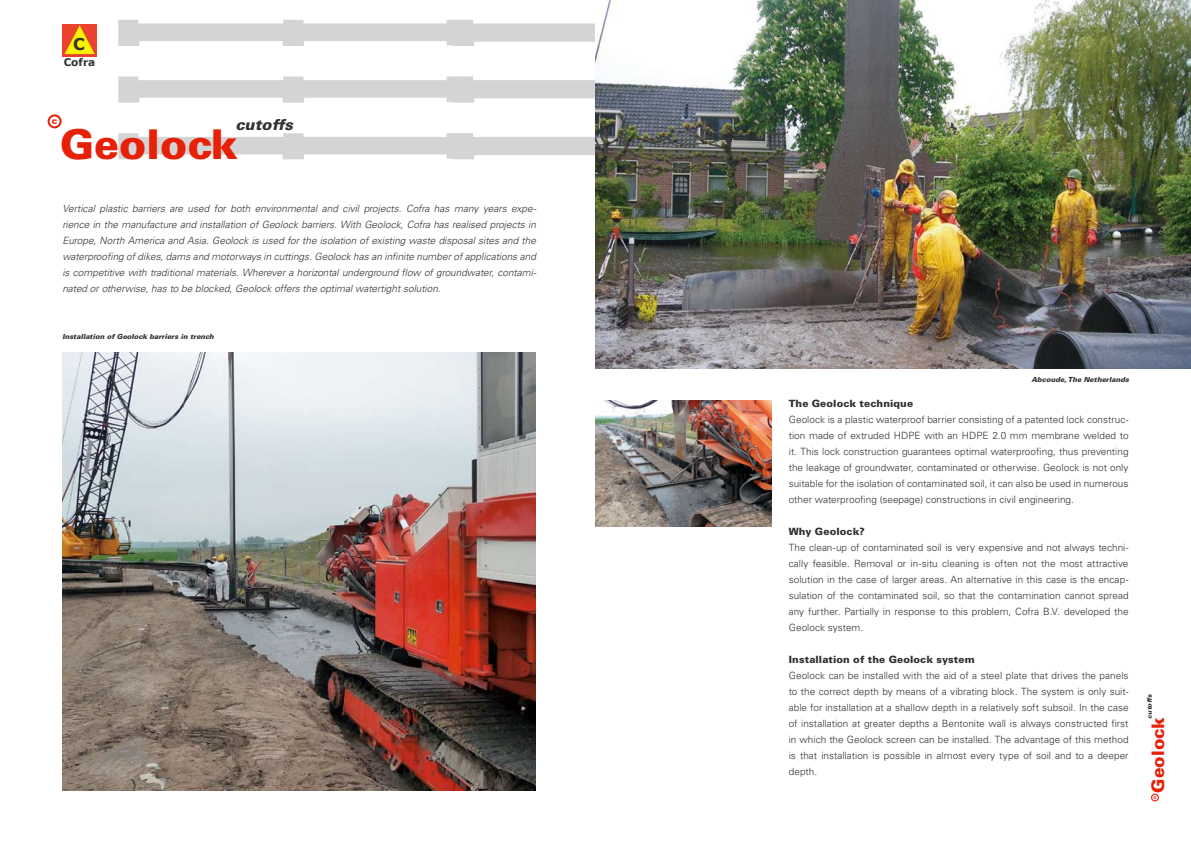
<style>
.page{position:relative;width:1191px;height:842px;background:#fff}
.page>*{position:absolute;margin:0;border:0;box-sizing:border-box;transform-origin:0 0}
.t1{font:900 41px "Univers LT";color:#e72008}
.t2{font:900 17.3px "Univers LT";color:#e72008}
.t3{font:700 16.3px "Verdana";color:#323232}
.t4{font:italic 900 15.2px "Univers LT";color:#323232}
.t5{font:700 10.6px "Verdana";color:#323232}
.t6{font:300 10px/16px "Univers LT";color:#323232;text-align:justify}
.t7{font:italic 300 10px/16px "Univers LT";color:#323232;text-align:justify}
.t8{font:900 10px "Univers LT";letter-spacing:.01em;color:#323232}
.t9{font:900 9px "Univers LT";color:#e72008}
.t10{font:italic 900 7px "Univers LT";color:#323232}
.t11{font:italic 900 6.4px "Univers LT";color:#323232}
.t12{font:900 5.1px "Univers LT";color:#e72008}
</style>
<div class="page">
<div style="left:63px;top:24px;width:34px;height:33px;background:linear-gradient(to right,#eb5129,#eb4c2a)"></div>
<svg style="left:65px;top:25px;width:30px;height:29px"></svg>
<div style="left:1151px;top:794px;width:7px;height:7px;border:1px solid #e72008;border-radius:50%"></div>
<svg style="left:118px;top:133px;width:477px;height:27px"></svg>
<svg style="left:118px;top:77px;width:477px;height:26px"></svg>
<svg style="left:118px;top:20px;width:477px;height:26px"></svg>
<img style="left:62px;top:353px;width:474px;height:438px">
<div style="left:48px;top:114px;width:14px;height:14px;border:2px solid #e72008;border-radius:50%"></div>
<img style="left:595px;top:401px;width:176px;height:125px">
<img style="left:595px;top:0;width:596px;height:368px">
<h3 class="t3" style="left:73px;top:34px;width:13px">C</h3>
<p class="t5" style="left:64px;top:55px;width:33px">Cofra</p>
<p class="t9" style="left:52px;top:115px;width:7px">c</p>
<h3 class="t4" style="left:235px;top:115px;width:59px">cutoffs</h3>
<h1 class="t1" style="left:60px;top:119px;width:179px">Geolock</h1>
<p class="t7" style="left:62px;top:200px;width:475px">Vertical plastic barriers are used for both environmental and civil projects. Cofra has many years expe&shy;rience in the manufacture and installation of Geolock barriers. With Geolock, Cofra has realised projects in Europe, North America and Asia. Geolock is used for the isolation of existing waste disposal sites and the waterproofing of dikes, dams and motorways in cuttings. Geolock has an infinite number of applications and is competitive with traditional materials. Wherever a horizontal underground flow of groundwater, contami&shy;nated or otherwise, has to be blocked, Geolock offers the optimal watertight solution.</p>
<p class="t10" style="left:62px;top:332px;width:153px">Installation of Geolock barriers in trench</p>
<p class="t10" style="left:1031px;top:375px;width:99px">Abcoude, The Netherlands</p>
<p class="t8" style="left:789px;top:397px;width:126px">The Geolock technique</p>
<p class="t6" style="left:789px;top:411px;width:341px">Geolock is a plastic waterproof barrier consisting of a patented lock construc&shy;tion made of extruded HDPE with an HDPE 2.0 mm membrane welded to it. This lock construction guarantees optimal waterproofing, thus preventing the leakage of groundwater, contaminated or otherwise. Geolock is not only suitable for the isolation of contaminated soil, it can also be used in numerous other waterproofing (seepage) constructions in civil engineering.</p>
<p class="t8" style="left:789px;top:525px;width:77px">Why Geolock?</p>
<p class="t6" style="left:789px;top:539px;width:341px">The clean-up of contaminated soil is very expensive and not always techni&shy;cally feasible. Removal or in-situ cleaning is often not the most attractive solution in the case of larger areas. An alternative in this case is the encap&shy;sulation of the contaminated soil, so that the contamination cannot spread any further. Partially in response to this problem, Cofra B.V. developed the Geolock system.</p>
<p class="t8" style="left:789px;top:653px;width:187px">Installation of the Geolock system</p>
<p class="t6" style="left:789px;top:667px;width:341px">Geolock can be installed with the aid of a steel plate that drives the panels to the correct depth by means of a vibrating block. The system is only suit&shy;able for installation at a shallow depth in a relatively soft subsoil. In the case of installation at greater depths a Bentonite wall is always constructed first in which the Geolock screen can be installed. The advantage of this method is that installation is possible in almost every type of soil and to a deeper depth.</p>
<p class="t11" style="left:1145px;top:719px;width:26px;rotate:-90deg">cutoffs</p>
<h2 class="t2" style="left:1147px;top:793px;width:77px;rotate:-90deg">Geolock</h2>
<p class="t12" style="left:1151px;top:799px;width:5px;rotate:-90deg">c</p>
</div>
